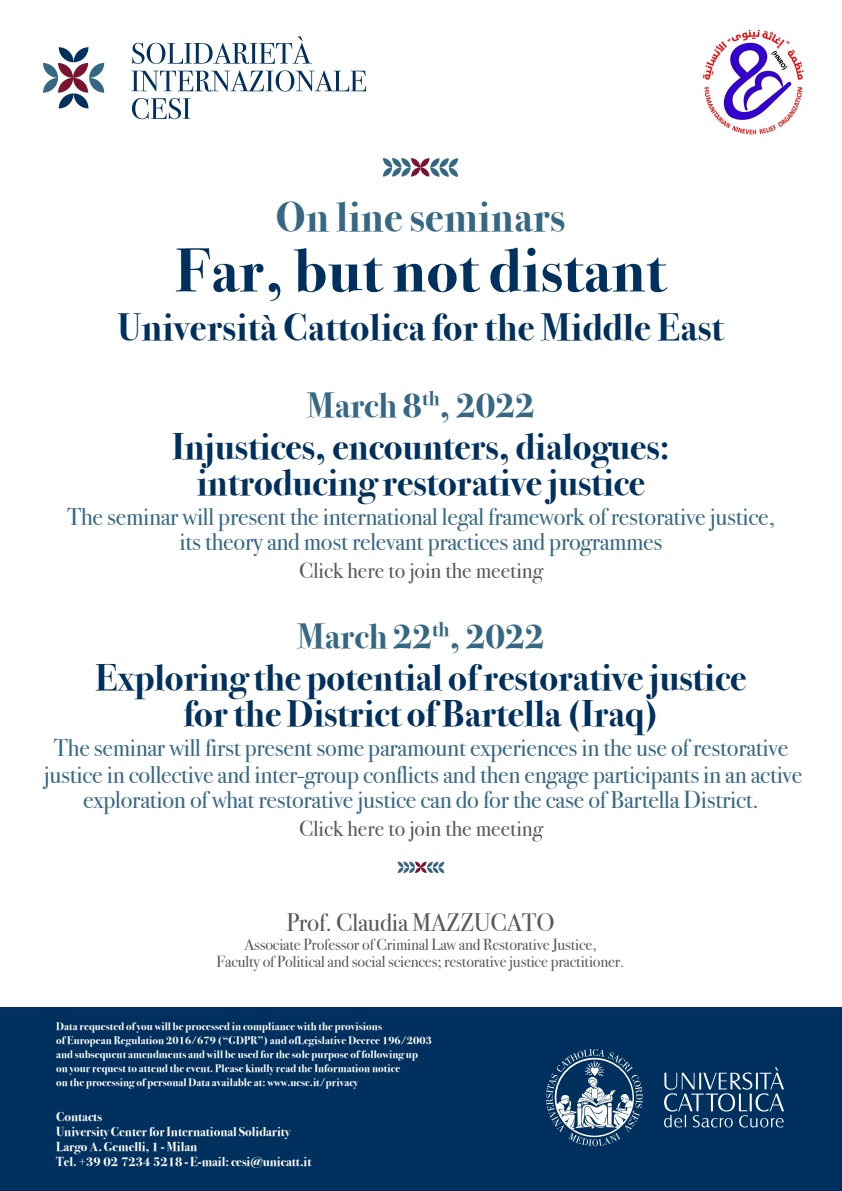
<style>
.page{position:relative;width:842px;height:1191px;background:#fff}
.page>*{position:absolute;margin:0;border:0;box-sizing:border-box;transform-origin:0 0}
.t1{font:700 62px "Bodoni Svty Two ITCTT";letter-spacing:.01em;color:#00305e}
.t2{font:700 42px "Bodoni Svty Two ITCTT";letter-spacing:.01em;color:#366884}
.t3{font:700 38px "Bodoni Svty Two ITCTT";letter-spacing:.01em;color:#00305e}
.t4{font:700 37px "Bodoni Svty Two ITCTT";color:#00305e}
.t5{font:700 35px "Bodoni Svty Two ITCTT";color:#366884}
.t6{font:25.3px "Bodoni Svty Two ITCTT";letter-spacing:-.01em;color:#57585a}
.t7{font:24.5px/25px "Bodoni Svty Two ITCTT";letter-spacing:-.01em;color:#366884;text-align:center}
.t8{font:22px "Bodoni Svty Two ITCTT";color:#57585a}
.t9{font:16.1px "Bodoni Svty Two ITCTT";letter-spacing:-.01em;color:#57585a}
.t10{font:700 13px "Bodoni Svty Two ITCTT";color:#fff}
.t11{font:700 11px "Bodoni Svty Two ITCTT";letter-spacing:.01em;color:#fff}
</style>
<div class="page">
<div style="left:0;top:1007px;width:842px;height:184px;background:#00305e"></div>
<svg style="left:664px;top:1067px;width:120px;height:60px"></svg>
<svg style="left:546px;top:1049px;width:97px;height:97px"></svg>
<svg style="left:383px;top:158px;width:75px;height:19px"></svg>
<svg style="left:43px;top:47px;width:61px;height:61px"></svg>
<svg style="left:132px;top:36px;width:180px;height:28px"></svg>
<svg style="left:131px;top:70px;width:235px;height:22px"></svg>
<svg style="left:132px;top:98px;width:58px;height:21px"></svg>
<svg style="left:398px;top:861px;width:46px;height:12px"></svg>
<img style="left:702px;top:29px;width:102px;height:106px">
<p class="t2" style="left:276px;top:182px;width:291px">On line seminars</p>
<p class="t1" style="left:175px;top:219px;width:491px">Far, but not distant</p>
<p class="t3" style="left:117px;top:296px;width:608px">Università Cattolica for the Middle East</p>
<p class="t5" style="left:307px;top:376px;width:229px">March 8<sup>th</sup>, 2022</p>
<p class="t4" style="left:172px;top:415px;width:499px">Injustices, encounters, dialogues:</p>
<p class="t4" style="left:197px;top:451px;width:450px">introducing restorative justice</p>
<p class="t7" style="left:67px;top:501px;width:709px">The seminar will present the international legal framework of restorative justice,</p>
<p class="t7" style="left:180px;top:526px;width:484px">its theory and most relevant practices and programmes</p>
<p class="t8" style="left:299px;top:552px;width:245px">Click here to join the meeting</p>
<p class="t5" style="left:297px;top:607px;width:249px">March 22<sup>th</sup>, 2022</p>
<p class="t4" style="left:96px;top:647px;width:652px">Exploring the potential of restorative justice</p>
<p class="t4" style="left:183px;top:683px;width:477px">for the District of Bartella (Iraq)</p>
<p class="t7" style="left:54px;top:732px;width:736px">The seminar will first present some paramount experiences in the use of restorative</p>
<p class="t7" style="left:44px;top:759px;width:760px">justice in collective and inter-group conflicts and then engage participants in an active exploration of what restorative justice can do for the case of Bartella District.</p>
<p class="t8" style="left:299px;top:810px;width:245px">Click here to join the meeting</p>
<p class="t6" style="left:286px;top:902px;width:270px">Prof. Claudia MAZZUCATO</p>
<p class="t9" style="left:244px;top:931px;width:353px">Associate Professor of Criminal Law and Restorative Justice,</p>
<p class="t9" style="left:217px;top:948px;width:409px">Faculty of Political and social sciences; restorative justice practitioner.</p>
<p class="t11" style="left:56px;top:1016px;width:327px">Data requested of you will be processed in compliance with the provisions</p>
<p class="t11" style="left:56px;top:1030px;width:377px">of European Regulation 2016/679 (“GDPR”) and ofLegislative Decree 196/2003</p>
<p class="t11" style="left:56px;top:1044px;width:363px">and subsequent amendments and will be used for the sole purpose of following up</p>
<p class="t11" style="left:56px;top:1058px;width:346px">on your request to attend the event. Please kindly read the Information notice</p>
<p class="t11" style="left:56px;top:1072px;width:304px">on the processing of personal Data available at: www.ucsc.it/privacy</p>
<p class="t10" style="left:56px;top:1105px;width:47px">Contacts</p>
<p class="t10" style="left:56px;top:1120px;width:235px">University Center for International Solidarity</p>
<p class="t10" style="left:56px;top:1135px;width:143px">Largo A. Gemelli, 1 - Milan</p>
<p class="t10" style="left:56px;top:1150px;width:257px">Tel. +39 02 7234 5218 - E-mail: cesi@unicatt.it</p>
</div>
